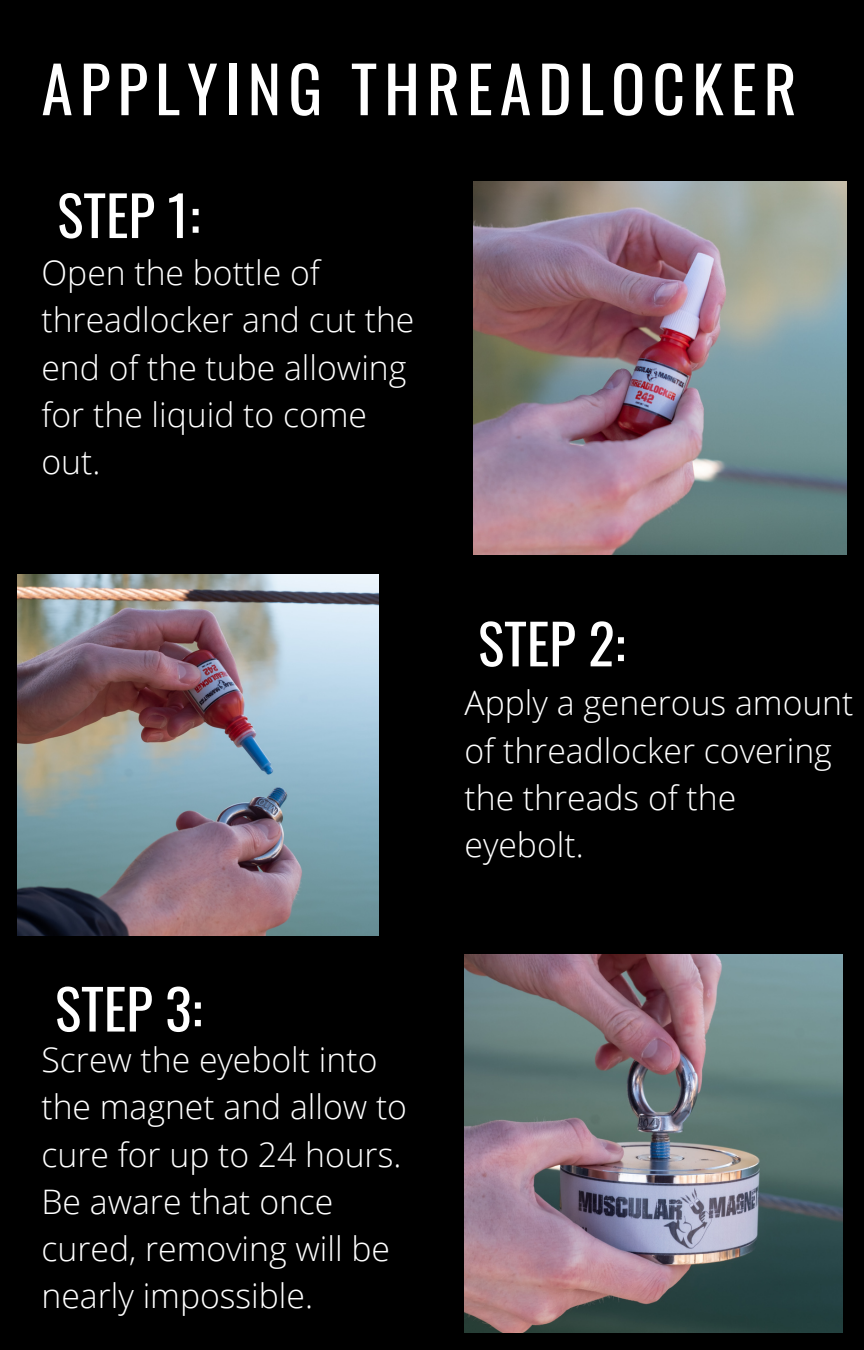
<style>
.page{position:relative;width:864px;height:1350px;background:#000}
.page>*{position:absolute;margin:0;border:0;box-sizing:border-box;transform-origin:0 0}
.t1{font:63.68px "Oswald";letter-spacing:.11em;color:#fff}
.t2{font:55.12px "Oswald";color:#fff}
.t3{font:300 33.75px/47.2px "Open Sans";color:#fff}
</style>
<div class="page">
<img style="left:473px;top:182px;width:373px;height:373px">
<img style="left:17px;top:574px;width:361px;height:361px">
<img style="left:465px;top:955px;width:378px;height:378px">
<p class="t1" style="left:41px;top:39px;width:757px">APPLYING THREADLOCKER</p>
<p class="t2" style="left:57px;top:172px;width:144px">STEP 1:</p>
<p class="t3" style="left:41px;top:248px;width:374px">Open the bottle of threadlocker and cut the end of the tube allowing for the liquid to come out.</p>
<p class="t2" style="left:55px;top:966px;width:149px">STEP 3:</p>
<p class="t3" style="left:41px;top:1036px;width:367px">Screw the eyebolt into the magnet and allow to cure for up to 24 hours.<br>Be aware that once cured, removing will be nearly impossible.</p>
<p class="t2" style="left:478px;top:601px;width:149px">STEP 2:</p>
<p class="t3" style="left:465px;top:679px;width:390px">Apply a generous amount of threadlocker covering the threads of the eyebolt.</p>
</div>
